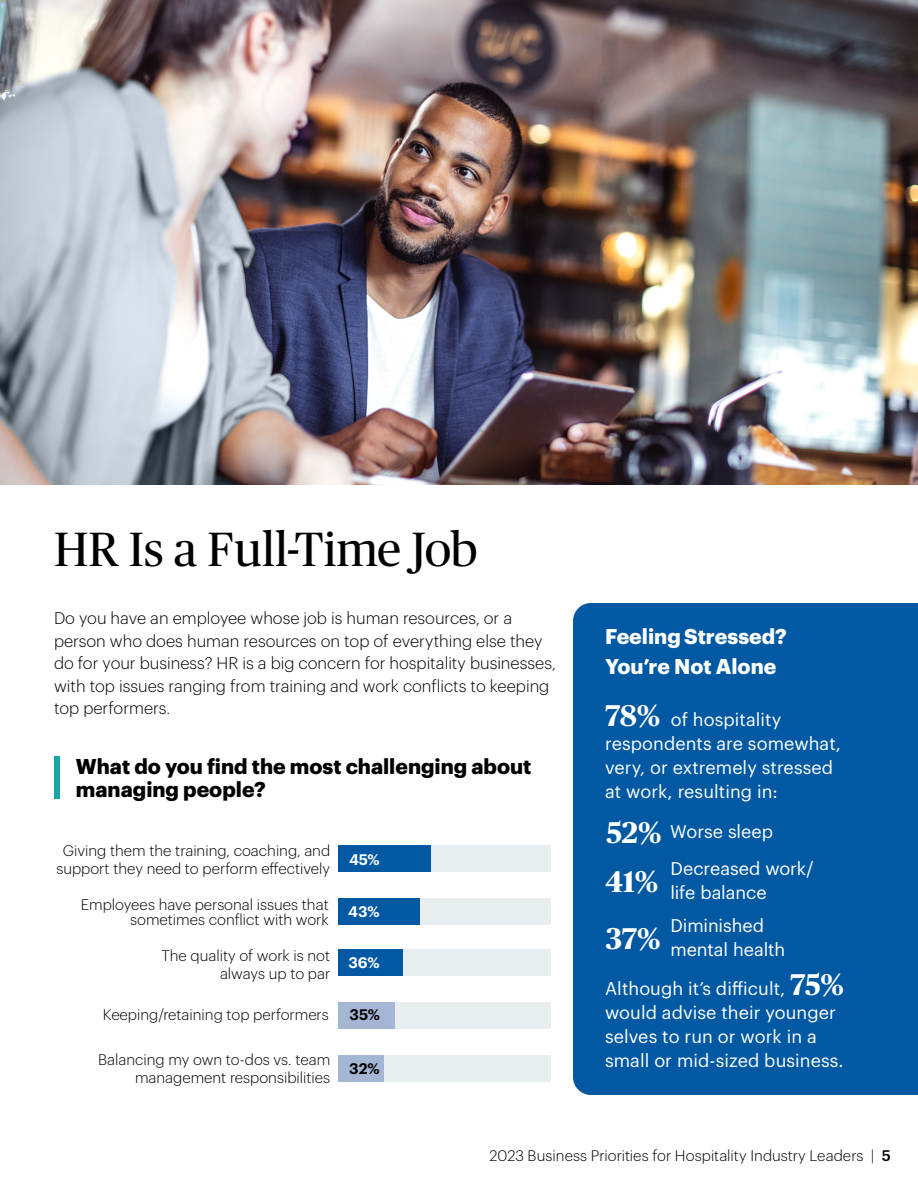
<style>
.page{position:relative;width:918px;height:1188px;background:#fff}
.page>*{position:absolute;margin:0;border:0;box-sizing:border-box;transform-origin:0 0}
.t1{font:48px "Publico Headline";color:#000}
.t2{font:700 21px/22.5px "Graphik";color:#000}
.t3{font:700 21px/30px "Graphik";color:#fff}
.t4{font:18px/24px "Graphik";letter-spacing:.005em;color:#fff}
.t5{font:300 16.5px/22.5px "Graphik";color:#000}
.t6{font:300 15px/18px "Graphik";color:#000;text-align:right}
.t7{font:600 15px "Graphik";color:#fff}
.t8{font:600 15px "Graphik";color:#000}
.s1{font-family:"Publico Headline";font-weight:700;font-size:30px}
.s2{font-weight:500}
</style>
<div class="page">
<img style="left:0;top:0;width:918px;height:484px">
<div style="left:573px;top:603px;width:345px;height:492px;background:#0059a2"></div>
<div style="left:340px;top:1002px;width:210px;height:27px;background:#e8edf0"></div>
<div style="left:338px;top:1002px;width:56px;height:27px;background:#a5b5d4"></div>
<div style="left:340px;top:846px;width:210px;height:26px;background:#e8edf0"></div>
<div style="left:338px;top:846px;width:92px;height:26px;background:#0059a2"></div>
<div style="left:340px;top:949px;width:210px;height:26px;background:#e8edf0"></div>
<div style="left:338px;top:949px;width:65px;height:26px;background:#0059a2"></div>
<div style="left:338px;top:898px;width:212px;height:27px;background:#e8edf0"></div>
<div style="left:338px;top:898px;width:82px;height:27px;background:#0059a2"></div>
<div style="left:340px;top:1055px;width:210px;height:27px;background:#e8edf0"></div>
<div style="left:338px;top:1055px;width:46px;height:27px;background:#a5b5d4"></div>
<div style="left:54px;top:756px;width:6px;height:42px;background:#18a3a5"></div>
<h1 class="t1" style="left:54px;top:516px;width:425px">HR Is a Full-Time Job</h1>
<p class="t5" style="left:54px;top:606px;width:503px">Do you have an employee whose job is human resources, or a person who does human resources on top of everything else they do for your business? HR is a big concern for hospitality businesses, with top issues ranging from training and work conflicts to keeping top performers.</p>
<h2 class="t2" style="left:76px;top:754px;width:457px">What do you find the most challenging about managing people?</h2>
<p class="t6" style="left:56px;top:841px;width:275px;text-align:center">Giving them the training, coaching, and support they need to perform effectively</p>
<p class="t7" style="left:349px;top:848px;width:32px">45%</p>
<p class="t6" style="left:81px;top:896px;width:249px;line-height:15px">Employees have personal issues that sometimes conflict with work</p>
<p class="t7" style="left:348px;top:900px;width:33px">43%</p>
<p class="t6" style="left:161px;top:945px;width:170px">The quality of work is not always up to par</p>
<p class="t7" style="left:348px;top:951px;width:33px">36%</p>
<p class="t6" style="left:103px;top:1004px;width:227px">Keeping/retaining top performers</p>
<p class="t8" style="left:350px;top:1003px;width:32px">35%</p>
<p class="t6" style="left:98px;top:1049px;width:233px">Balancing my own to-dos vs. team management responsibilities</p>
<p class="t8" style="left:349px;top:1058px;width:32px">32%</p>
<h2 class="t3" style="left:605px;top:619px;width:183px">Feeling Stressed?<br>You’re Not Alone</h2>
<p class="t4" style="left:605px;top:706px;width:237px"><span class="s1">78%</span> of hospitality respondents are somewhat, very, or extremely stressed at work, resulting in:</p>
<p class="t4" style="left:670px;top:812px;width:145px;line-height:37.2px;text-indent:-64px"><span class="s1">52%</span> Worse sleep<br>Decreased work/</p>
<p class="t4" style="left:606px;top:875px;width:163px;line-height:32.4px;text-align:right"><sup>41%</sup> life balance<br>Diminished</p>
<p class="t4" style="left:606px;top:936px;width:181px"><sup>37%</sup> mental health</p>
<p class="t4" style="left:605px;top:975px;width:240px">Although it’s difficult, <span class="s1">75% </span>would advise their younger selves to run or work in a small or mid-sized business.</p>
<p class="t6" style="left:489px;top:1145px;width:403px">2023 Business Priorities for Hospitality Industry Leaders | <span class="s2">5</span></p>
</div>
